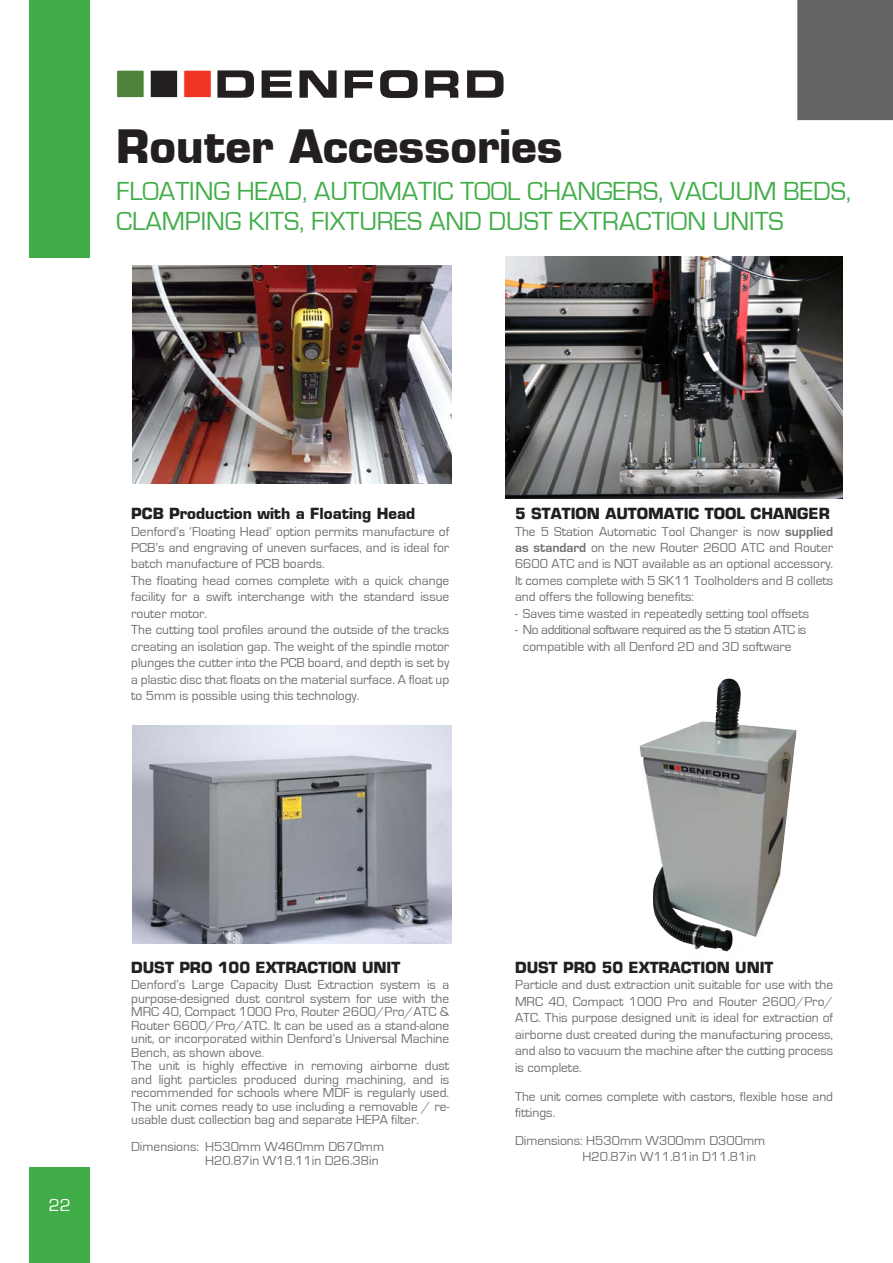
<style>
.page{position:relative;width:893px;height:1263px;background:#fff}
.page>*{position:absolute;margin:0;border:0;box-sizing:border-box;transform-origin:0 0}
.t1{font:700 44.85px "Eurostile";color:#231f20}
.t2{font:27px/30.2px "Eurostile";color:#41ad49}
.t3{font:18px "Eurostile";color:#fff}
.t4{font:700 15px "Eurostile";color:#231f20}
.t5{font:13.5px/16.5px "Eurostile";color:#6d6e71}
.t6{font:13.5px/16.5px "Eurostile";letter-spacing:-.03em;color:#6d6e71;text-align:center}
.s1{font-weight:700}
</style>
<div class="page">
<div style="left:797px;top:0;width:96px;height:121px;background:#636466"></div>
<div style="left:30px;top:0;width:60px;height:257px;background:#41ad49"></div>
<div style="left:30px;top:1167px;width:60px;height:96px;background:#41ad49"></div>
<svg style="left:117px;top:70px;width:137px;height:28px"></svg>
<svg style="left:262px;top:70px;width:30px;height:28px"></svg>
<svg style="left:299px;top:70px;width:38px;height:28px"></svg>
<svg style="left:345px;top:70px;width:28px;height:28px"></svg>
<svg style="left:380px;top:70px;width:37px;height:28px"></svg>
<svg style="left:425px;top:70px;width:33px;height:28px"></svg>
<svg style="left:467px;top:70px;width:37px;height:28px"></svg>
<img style="left:639px;top:678px;width:158px;height:274px">
<img style="left:132px;top:265px;width:319px;height:218px">
<img style="left:132px;top:725px;width:319px;height:218px">
<img style="left:506px;top:256px;width:336px;height:243px">
<h1 class="t1" style="left:116px;top:118px;width:448px">Router Accessories</h1>
<h2 class="t2" style="left:116px;top:176px;width:736px">FLOATING HEAD, AUTOMATIC TOOL CHANGERS, VACUUM BEDS,<br>CLAMPING KITS, FIXTURES AND DUST EXTRACTION UNITS</h2>
<p class="t4" style="left:131px;top:504px;width:286px">PCB Production with a Floating Head</p>
<p class="t5" style="left:131px;top:523px;width:320px">Denford’s ‘Floating Head’ option permits manufacture of PCB’s and engraving of uneven surfaces, and is ideal for batch manufacture of PCB boards.<br>The floating head comes complete with a quick change facility for a swift interchange with the standard issue router motor.<br>The cutting tool profiles around the outside of the tracks creating an isolation gap. The weight of the spindle motor plunges the cutter into the PCB board, and depth is set by a plastic disc that floats on the material surface. A float up to 5mm is possible using this technology.</p>
<p class="t4" style="left:515px;top:504px;width:316px">5 STATION AUTOMATIC TOOL CHANGER</p>
<p class="t5" style="left:515px;top:523px;width:320px;text-align:justify">The 5 Station Automatic Tool Changer is now <span class="s1">supplied as standard</span> on the new Router 2600 ATC and Router 6600 ATC and is NOT available as an optional accessory.<br>It comes complete with 5 SK11 Toolholders and 8 collets and offers the following benefits:</p>
<p class="t5" style="left:515px;top:605px;width:296px">- Saves time wasted in repeatedly setting tool offsets</p>
<p class="t6" style="left:515px;top:622px;width:293px">- No additional software required as the 5 station ATC is compatible with all Denford 2D and 3D software</p>
<h3 class="t3" style="left:49px;top:1195px;width:24px">22</h3>
<p class="t4" style="left:131px;top:958px;width:271px">DUST PRO 100 EXTRACTION UNIT</p>
<p class="t5" style="left:131px;top:978px;width:320px;line-height:13.5px">Denford’s Large Capacity Dust Extraction system is a purpose-designed dust control system for use with the MRC 40, Compact 1000 Pro, Router 2600/Pro/ATC &amp; Router 6600/Pro/ATC. It can be used as a stand-alone unit, or incorporated within Denford’s Universal Machine Bench, as shown above.<br>The unit is highly effective in removing airborne dust and light particles produced during machining, and is recommended for schools where MDF is regularly used.<br>The unit comes ready to use including a removable / re&shy;usable dust collection bag and separate HEPA filter.</p>
<p class="t5" style="left:205px;top:1140px;width:180px;line-height:13.5px;text-indent:-74px">Dimensions: H530mm W460mm D670mm<br>H20.87in W18.11in D26.38in</p>
<p class="t4" style="left:515px;top:958px;width:260px">DUST PRO 50 EXTRACTION UNIT</p>
<p class="t5" style="left:515px;top:977px;width:320px;text-align:justify">Particle and dust extraction unit suitable for use with the MRC 40, Compact 1000 Pro and Router 2600/Pro/ ATC. This purpose designed unit is ideal for extraction of airborne dust created during the manufacturing process, and also to vacuum the machine after the cutting process is complete.</p>
<p class="t5" style="left:515px;top:1088px;width:320px">The unit comes complete with castors, flexible hose and fittings.</p>
<p class="t5" style="left:582px;top:1132px;width:184px;text-indent:-67px">Dimensions: H530mm W300mm D300mm<br>H20.87in W11.81in D11.81in</p>
</div>
